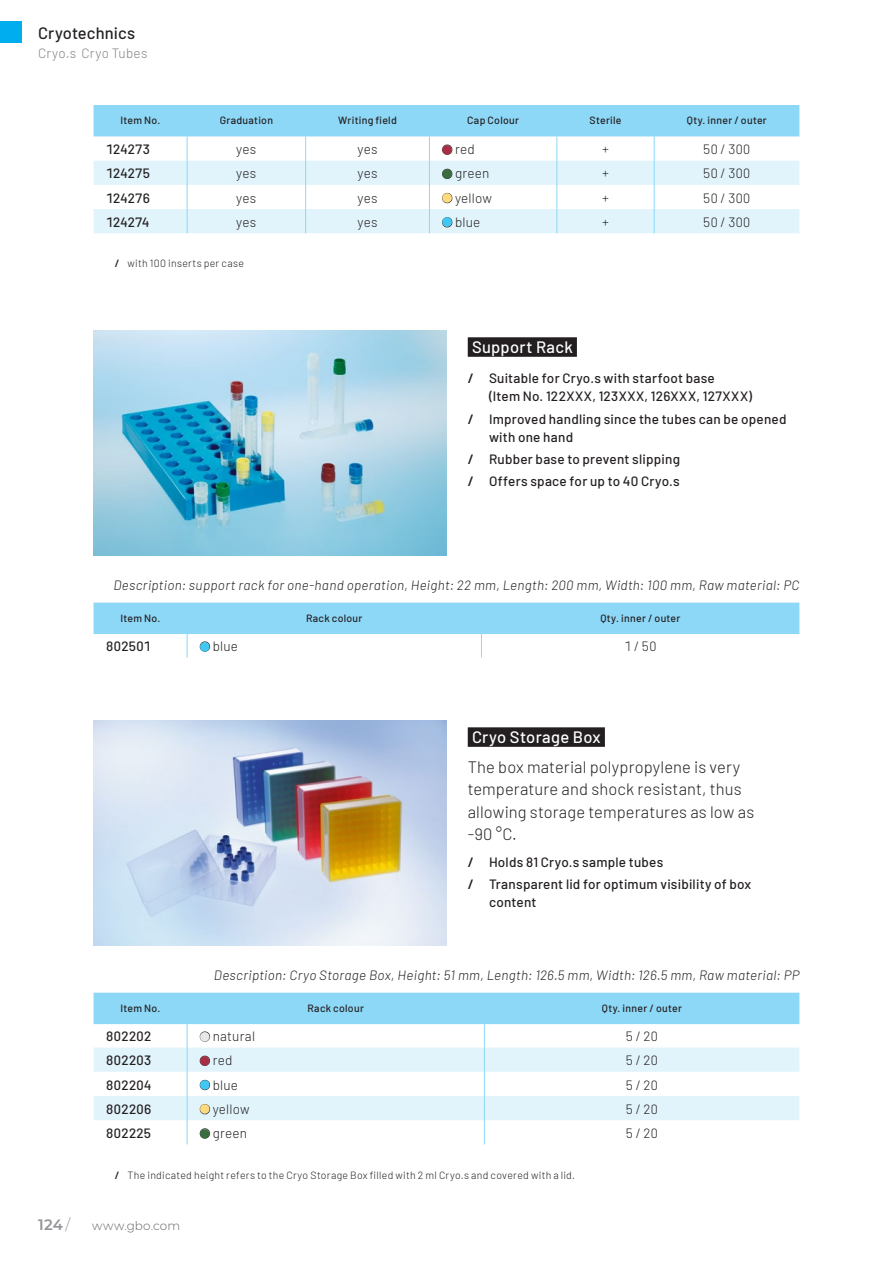
<style>
.page{position:relative;width:893px;height:1263px;background:#fff}
.page>*{position:absolute;margin:0;border:0;box-sizing:border-box;transform-origin:0 0}
.Copy_1____left{font:300 16.5px/22.5px "Barlow";letter-spacing:.005em;color:#231f20}
.Table_Product_brand{font:500 16.5px "Barlow";letter-spacing:.015em;color:#fff}
.t1{font:500 16.5px "Barlow";letter-spacing:.005em;color:#231f20}
.t2{font:600 15px "Montserrat";color:#939598}
.Table_Body_item_numb{font:500 13.5px/18px "Barlow";letter-spacing:.015em;color:#231f20}
.Table_Common_feature{font:italic 300 13.5px "Barlow";letter-spacing:.025em;color:#231f20}
.Table_Body____centre{font:300 13.5px "Barlow";letter-spacing:.02em;color:#231f20}
.Table_Body____left_j{font:300 13.5px "Barlow";letter-spacing:.015em;color:#231f20}
.t3{font:300 13.5px "Barlow";letter-spacing:.015em;color:#808285}
.t4{font:300 12px "Montserrat";letter-spacing:.015em;color:#636366}
.Table_Header{font:500 10.5px "Barlow";letter-spacing:.03em;color:#231f20}
.t5{font:300 10.5px "Barlow";letter-spacing:.025em;color:#231f20}
.s1{color:#3e3e3f}
.s2{font-weight:600}
.s3{font-weight:300}
</style>
<div class="page">
<div style="left:0;top:21px;width:21px;height:22px;background:#00aeef"></div>
<img style="left:94px;top:330px;width:352px;height:225px">
<div style="left:468px;top:337px;width:109px;height:20px;background:#231f20"></div>
<svg style="left:94px;top:603px;width:705px;height:54px"></svg>
<img style="left:94px;top:720px;width:352px;height:225px">
<div style="left:468px;top:727px;width:137px;height:20px;background:#231f20"></div>
<svg style="left:94px;top:993px;width:705px;height:151px"></svg>
<svg style="left:94px;top:105px;width:705px;height:128px"></svg>
<p class="t1" style="left:38px;top:21px;width:98px">Cryotechnics</p>
<p class="t3" style="left:38px;top:43px;width:111px">Cryo.s Cryo Tubes</p>
<p class="Table_Header" style="left:120px;top:113px;width:41px">Item No.</p>
<p class="Table_Header" style="left:220px;top:113px;width:55px">Graduation</p>
<p class="Table_Header" style="left:338px;top:113px;width:60px">Writing field</p>
<p class="Table_Header" style="left:467px;top:113px;width:53px">Cap Colour</p>
<p class="Table_Header" style="left:589px;top:113px;width:34px">Sterile</p>
<p class="Table_Header" style="left:687px;top:113px;width:82px">Qty. inner / outer</p>
<p class="Table_Body_item_numb" style="left:106px;top:139px;width:45px">124273</p>
<p class="Table_Body____centre" style="left:236px;top:140px;width:22px">yes</p>
<p class="Table_Body____centre" style="left:357px;top:140px;width:22px">yes</p>
<p class="Table_Body____left_j" style="left:442px;top:140px;width:34px"><span class="s1">●</span> red</p>
<p class="Table_Body____centre" style="left:602px;top:140px;width:8px">+</p>
<p class="Table_Body____centre" style="left:703px;top:140px;width:49px">50 / 300</p>
<p class="Table_Body_item_numb" style="left:106px;top:164px;width:45px">124275</p>
<p class="Table_Body____centre" style="left:236px;top:164px;width:22px">yes</p>
<p class="Table_Body____centre" style="left:357px;top:164px;width:22px">yes</p>
<p class="Table_Body____left_j" style="left:442px;top:164px;width:49px"><span class="s1">●</span> green</p>
<p class="Table_Body____centre" style="left:602px;top:164px;width:8px">+</p>
<p class="Table_Body____centre" style="left:703px;top:164px;width:49px">50 / 300</p>
<p class="Table_Body_item_numb" style="left:106px;top:188px;width:45px">124276</p>
<p class="Table_Body____centre" style="left:236px;top:188px;width:22px">yes</p>
<p class="Table_Body____centre" style="left:357px;top:188px;width:22px">yes</p>
<p class="Table_Body____left_j" style="left:442px;top:188px;width:51px"><span class="s1">●</span> yellow</p>
<p class="Table_Body____centre" style="left:602px;top:188px;width:8px">+</p>
<p class="Table_Body____centre" style="left:703px;top:188px;width:49px">50 / 300</p>
<p class="Table_Body_item_numb" style="left:106px;top:212px;width:45px">124274</p>
<p class="Table_Body____centre" style="left:236px;top:212px;width:22px">yes</p>
<p class="Table_Body____centre" style="left:357px;top:212px;width:22px">yes</p>
<p class="Table_Body____left_j" style="left:442px;top:212px;width:40px"><span class="s1">●</span> blue</p>
<p class="Table_Body____centre" style="left:602px;top:212px;width:8px">+</p>
<p class="Table_Body____centre" style="left:703px;top:212px;width:49px">50 / 300</p>
<p class="t5" style="left:115px;top:255px;width:131px"><span class="s2">/</span> with 100 inserts per case</p>
<p class="Table_Product_brand" style="left:472px;top:335px;width:102px">Support Rack</p>
<p class="Table_Body_item_numb" style="left:489px;top:368px;width:265px;text-indent:-21px"><span class="s2">/</span> Suitable for Cryo.s with starfoot base<br>(Item No. 122XXX, 123XXX, 126XXX, 127XXX)</p>
<p class="Table_Body_item_numb" style="left:489px;top:409px;width:299px;text-indent:-21px"><span class="s2">/</span> Improved handling since the tubes can be opened with one hand</p>
<p class="Table_Body_item_numb" style="left:468px;top:449px;width:214px"><span class="s2">/</span> Rubber base to prevent slipping</p>
<p class="Table_Body_item_numb" style="left:468px;top:471px;width:214px"><span class="s2">/</span> Offers space for up to 40 Cryo.s</p>
<p class="Table_Common_feature" style="left:113px;top:575px;width:688px">Description: support rack for one-hand operation, Height: 22 mm, Length: 200 mm, Width: 100 mm, Raw material: PC</p>
<p class="Table_Header" style="left:120px;top:610px;width:41px">Item No.</p>
<p class="Table_Header" style="left:306px;top:610px;width:58px">Rack colour</p>
<p class="Table_Header" style="left:600px;top:610px;width:82px">Qty. inner / outer</p>
<p class="Table_Body_item_numb" style="left:106px;top:636px;width:46px">802501</p>
<p class="Table_Body____left_j" style="left:200px;top:636px;width:40px"><span class="s1">●</span> blue</p>
<p class="Table_Body____centre" style="left:624px;top:636px;width:34px">1 / 50</p>
<p class="Table_Product_brand" style="left:472px;top:725px;width:130px">Cryo Storage Box</p>
<p class="Copy_1____left" style="left:468px;top:754px;width:288px">The box material polypropylene is very temperature and shock resistant, thus allowing storage temperatures as low as -90 °C.</p>
<p class="Table_Body_item_numb" style="left:468px;top:852px;width:197px"><span class="s2">/</span> Holds 81 Cryo.s sample tubes</p>
<p class="Table_Body_item_numb" style="left:489px;top:874px;width:264px;text-indent:-21px"><span class="s2">/</span> Transparent lid for optimum visibility of box content</p>
<p class="Table_Common_feature" style="left:214px;top:965px;width:587px">Description: Cryo Storage Box, Height: 51 mm, Length: 126.5 mm, Width: 126.5 mm, Raw material: PP</p>
<p class="Table_Header" style="left:120px;top:1000px;width:41px">Item No.</p>
<p class="Table_Header" style="left:308px;top:1000px;width:58px">Rack colour</p>
<p class="Table_Header" style="left:602px;top:1000px;width:82px">Qty. inner / outer</p>
<p class="Table_Body_item_numb" style="left:106px;top:1026px;width:46px">802202</p>
<p class="Table_Body____left_j" style="left:200px;top:1026px;width:57px"><span class="s1">●</span> natural</p>
<p class="Table_Body____centre" style="left:626px;top:1026px;width:33px">5 / 20</p>
<p class="Table_Body_item_numb" style="left:106px;top:1050px;width:46px">802203</p>
<p class="Table_Body____left_j" style="left:200px;top:1051px;width:34px"><span class="s1">●</span> red</p>
<p class="Table_Body____centre" style="left:626px;top:1051px;width:33px">5 / 20</p>
<p class="Table_Body_item_numb" style="left:106px;top:1075px;width:46px">802204</p>
<p class="Table_Body____left_j" style="left:200px;top:1075px;width:40px"><span class="s1">●</span> blue</p>
<p class="Table_Body____centre" style="left:626px;top:1075px;width:33px">5 / 20</p>
<p class="Table_Body_item_numb" style="left:106px;top:1099px;width:46px">802206</p>
<p class="Table_Body____left_j" style="left:200px;top:1099px;width:51px"><span class="s1">●</span> yellow</p>
<p class="Table_Body____centre" style="left:626px;top:1099px;width:33px">5 / 20</p>
<p class="Table_Body_item_numb" style="left:106px;top:1123px;width:46px">802225</p>
<p class="Table_Body____left_j" style="left:200px;top:1123px;width:49px"><span class="s1">●</span> green</p>
<p class="Table_Body____centre" style="left:626px;top:1123px;width:33px">5 / 20</p>
<p class="t5" style="left:115px;top:1168px;width:462px"><span class="s2">/</span> The indicated height refers to the Cryo Storage Box filled with 2 ml Cryo.s and covered with a lid.</p>
<p class="t2" style="left:38px;top:1214px;width:33px">124 <span class="s3">/</span></p>
<p class="t4" style="left:92px;top:1218px;width:89px">www.gbo.com</p>
</div>
